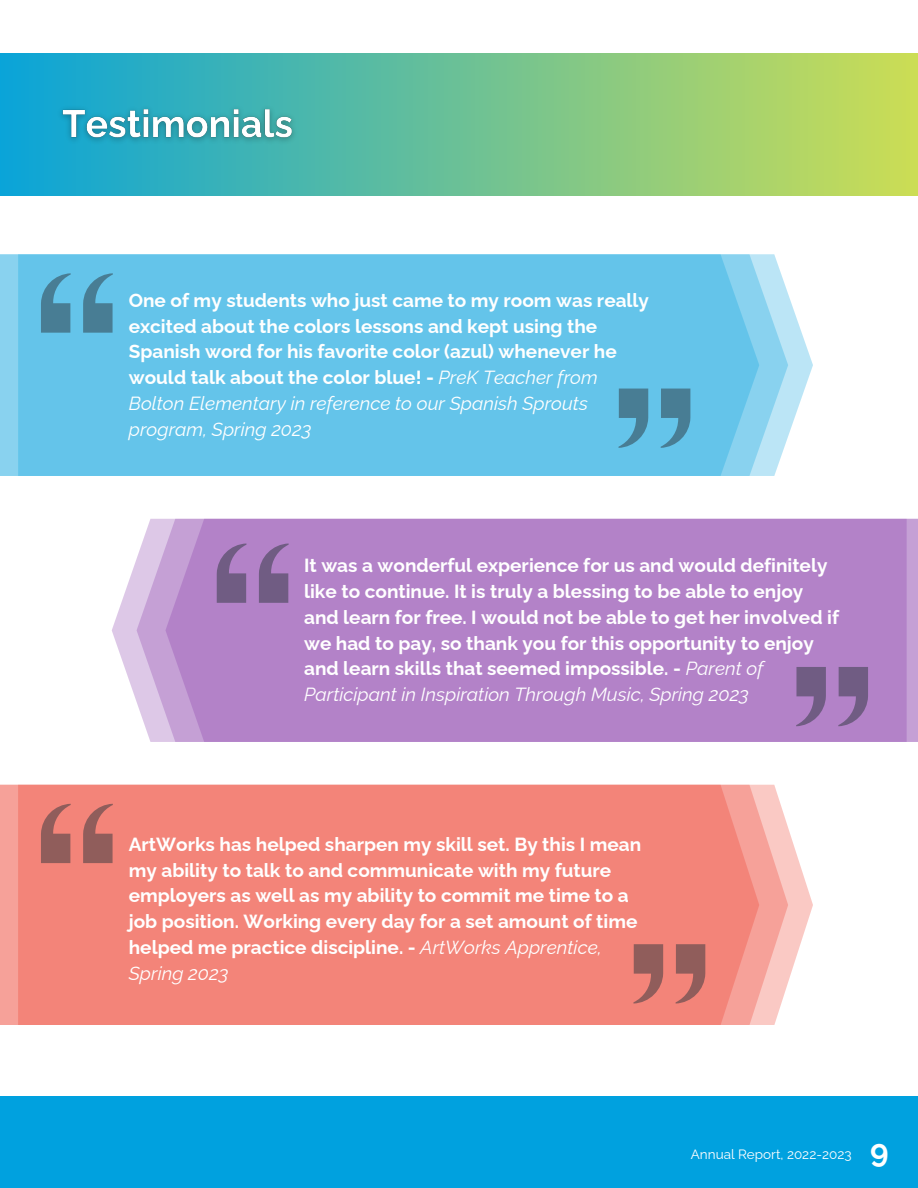
<style>
.page{position:relative;width:918px;height:1188px;background:#fff}
.page>*{position:absolute;margin:0;border:0;box-sizing:border-box;transform-origin:0 0}
.t1{font:700 31.5px "Raleway";color:#fff}
.t2{font:700 19.05px/25.8px "Raleway";color:#fff}
.t3{font:13.5px "Raleway";color:#fff}
.s1{font-weight:400;font-style:italic}
</style>
<div class="page">
<div style="left:0;top:1096px;width:918px;height:92px;background:#00a1df"></div>
<div style="left:0;top:53px;width:918px;height:143px;background:linear-gradient(to right,#09a4d9,#ccdd54)"></div>
<svg style="left:788px;top:294px;width:25px;height:142px"></svg>
<svg style="left:759px;top:254px;width:29px;height:222px;background:#ade0f4"></svg>
<div style="left:0;top:254px;width:759px;height:222px;background:#64c4ea"></div>
<svg style="left:83px;top:273px;width:30px;height:60px;background:#5195b1"></svg>
<svg style="left:41px;top:273px;width:30px;height:60px;background:#5195b1"></svg>
<img style="left:54px;top:101px;width:248px;height:49px">
<svg style="left:619px;top:389px;width:29px;height:59px;background:#5193af"></svg>
<svg style="left:661px;top:389px;width:29px;height:59px;background:#5193af"></svg>
<svg style="left:112px;top:558px;width:25px;height:145px"></svg>
<svg style="left:137px;top:519px;width:28px;height:223px;background:#d6bde2"></svg>
<div style="left:165px;top:519px;width:753px;height:223px;background:#b382c8"></div>
<svg style="left:796px;top:667px;width:30px;height:59px;background:#866899"></svg>
<svg style="left:838px;top:667px;width:30px;height:59px;background:#866899"></svg>
<svg style="left:259px;top:543px;width:30px;height:60px;background:#86699a"></svg>
<svg style="left:217px;top:543px;width:29px;height:60px;background:#856899"></svg>
<svg style="left:788px;top:828px;width:25px;height:154px"></svg>
<svg style="left:759px;top:785px;width:29px;height:240px;background:#f8beb8"></svg>
<div style="left:0;top:785px;width:759px;height:240px;background:#f38479"></div>
<svg style="left:83px;top:804px;width:30px;height:59px;background:#b06964"></svg>
<svg style="left:41px;top:804px;width:30px;height:59px;background:#b06964"></svg>
<svg style="left:633px;top:944px;width:30px;height:60px;background:#b26a65"></svg>
<svg style="left:676px;top:944px;width:29px;height:60px;background:#b06964"></svg>
<p class="t2" style="left:129px;top:287px;width:522px">One of my students who just came to my room was really excited about the colors lessons and kept using the Spanish word for his favorite color (azul) whenever he would talk about the color blue! - <span class="s1">PreK Teacher from Bolton Elementary in reference to our Spanish Sprouts program, Spring 2023</span></p>
<p class="t2" style="left:304px;top:552px;width:536px">It was a wonderful experience for us and would definitely like to continue. It is truly a blessing to be able to enjoy and learn for free. I would not be able to get her involved if we had to pay, so thank you for this opportunity to enjoy and learn skills that seemed impossible. - <span class="s1">Parent of Participant in Inspiration Through Music, Spring 2023</span></p>
<h2 class="t2" style="left:129px;top:831px;width:514px">ArtWorks has helped sharpen my skill set. By this I mean my ability to talk to and communicate with my future employers as well as my ability to commit me time to a job position. Working every day for a set amount of time helped me practice discipline. - <span class="s1">ArtWorks Apprentice, Spring 2023</span></h2>
<p class="t3" style="left:691px;top:1147px;width:162px">Annual Report, 2022-2023</p>
<p class="t1" style="left:870px;top:1133px;width:20px">9</p>
</div>
